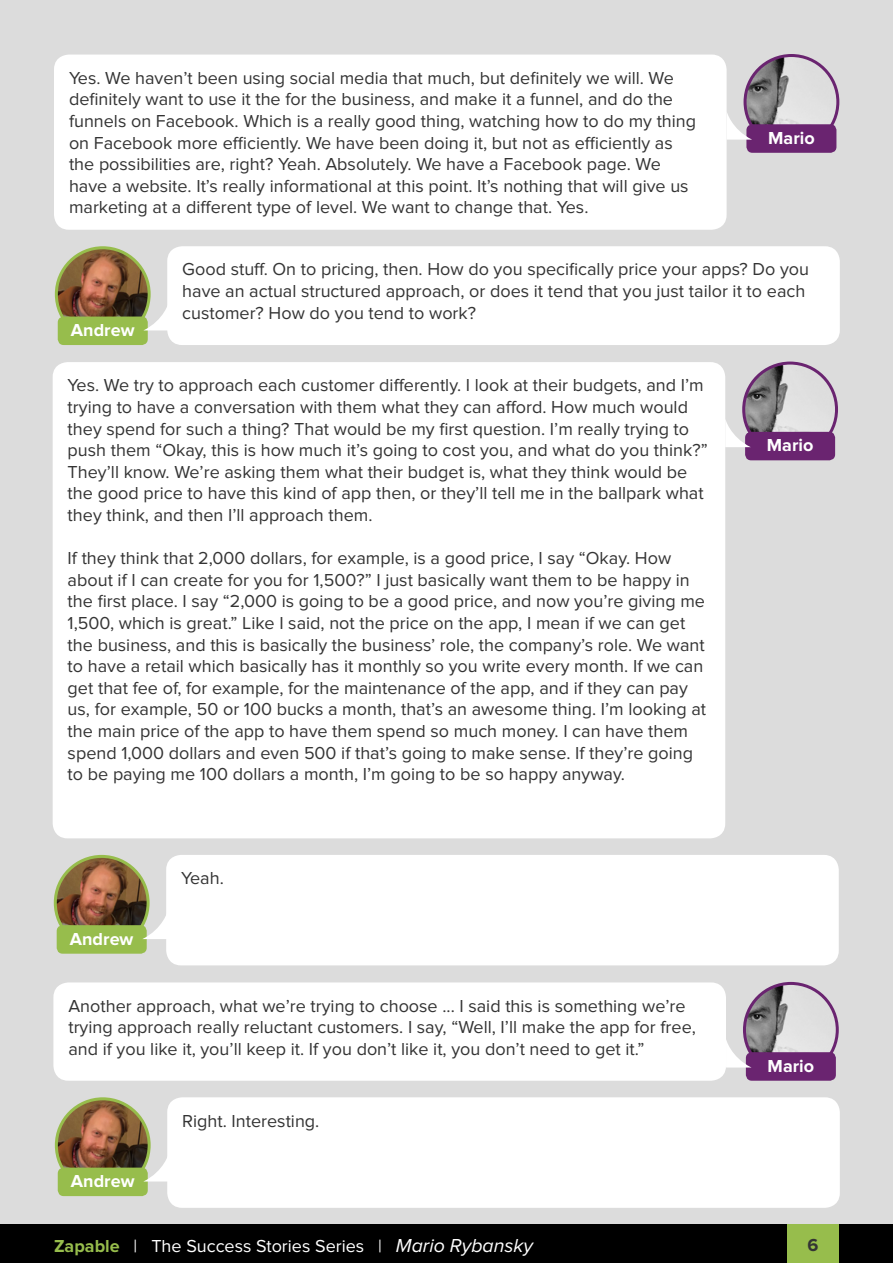
<style>
.page{position:relative;width:893px;height:1263px;background:#dcdcdc}
.page>*{position:absolute;margin:0;border:0;box-sizing:border-box;transform-origin:0 0}
.t1{font:18px/21.6px "Proxima Nova";color:#343434}
.t2{font:18px "Proxima Nova";color:#fff}
.t3{font:700 18px "Proxima Nova";color:#fff}
.t4{font:700 18px "Proxima Nova";color:#343434}
.s1{font-weight:700;color:#97bd4c}
.s2{font-style:italic;font-size:19.5px}
</style>
<div class="page">
<div style="left:0;top:1224px;width:893px;height:39px;background:#000"></div>
<div style="left:787px;top:1224px;width:52px;height:39px;background:#97bd4c"></div>
<div style="left:54px;top:55px;width:673px;height:175px;background:#fff;border-radius:15px"></div>
<img style="left:745px;top:56px;width:93px;height:92px;border-radius:46px">
<div style="left:743px;top:54px;width:96px;height:96px;border:3px solid #6a2470;border-radius:50%"></div>
<div style="left:746px;top:124px;width:90px;height:29px;background:#6a2470;border-radius:6px"></div>
<svg style="left:727px;top:111px;width:25px;height:29px"></svg>
<div style="left:167px;top:246px;width:673px;height:99px;background:#fff;border-radius:15px"></div>
<img style="left:56px;top:248px;width:93px;height:93px;border-radius:46px">
<div style="left:55px;top:246px;width:96px;height:96px;border:3px solid #97bd4c;border-radius:50%"></div>
<div style="left:58px;top:317px;width:90px;height:28px;background:#97bd4c;border-radius:6px"></div>
<svg style="left:143px;top:302px;width:24px;height:28px"></svg>
<div style="left:53px;top:362px;width:672px;height:476px;background:#fff;border-radius:15px"></div>
<img style="left:744px;top:363px;width:92px;height:93px;border-radius:46px">
<div style="left:742px;top:362px;width:96px;height:95px;border:3px solid #6a2470;border-radius:50%"></div>
<div style="left:745px;top:432px;width:90px;height:28px;background:#6a2470;border-radius:6px"></div>
<svg style="left:725px;top:419px;width:26px;height:28px"></svg>
<div style="left:166px;top:855px;width:673px;height:110px;background:#fff;border-radius:15px"></div>
<img style="left:55px;top:856px;width:93px;height:93px;border-radius:46px">
<div style="left:54px;top:855px;width:96px;height:96px;border:3px solid #97bd4c;border-radius:50%"></div>
<div style="left:57px;top:925px;width:90px;height:29px;background:#97bd4c;border-radius:6px"></div>
<svg style="left:142px;top:910px;width:24px;height:29px"></svg>
<div style="left:53px;top:982px;width:673px;height:99px;background:#fff;border-radius:15px"></div>
<img style="left:744px;top:983px;width:93px;height:93px;border-radius:46px">
<div style="left:743px;top:982px;width:96px;height:96px;border:3px solid #6a2470;border-radius:50%"></div>
<div style="left:746px;top:1052px;width:90px;height:29px;background:#6a2470;border-radius:6px"></div>
<svg style="left:726px;top:1039px;width:25px;height:28px"></svg>
<div style="left:167px;top:1097px;width:673px;height:111px;background:#fff;border-radius:15px"></div>
<img style="left:56px;top:1099px;width:93px;height:92px;border-radius:46px">
<div style="left:55px;top:1097px;width:96px;height:96px;border:3px solid #97bd4c;border-radius:50%"></div>
<div style="left:58px;top:1167px;width:90px;height:29px;background:#97bd4c;border-radius:6px"></div>
<svg style="left:143px;top:1153px;width:24px;height:28px"></svg>
<p class="t1" style="left:69px;top:67px;width:629px">Yes. We haven’t been using social media that much, but definitely we will. We definitely want to use it the for the business, and make it a funnel, and do the funnels on Facebook. Which is a really good thing, watching how to do my thing on Facebook more efficiently. We have been doing it, but not as efficiently as the possibilities are, right? Yeah. Absolutely. We have a Facebook page. We have a website. It’s really informational at this point. It’s nothing that will give us marketing at a different type of level. We want to change that. Yes.</p>
<p class="t3" style="left:768px;top:127px;width:48px">Mario</p>
<p class="t3" style="left:71px;top:320px;width:65px">Andrew</p>
<p class="t1" style="left:182px;top:259px;width:628px">Good stuff. On to pricing, then. How do you specifically price your apps? Do you have an actual structured approach, or does it tend that you just tailor it to each customer? How do you tend to work?</p>
<p class="t1" style="left:68px;top:375px;width:641px">Yes. We try to approach each customer differently. I look at their budgets, and I’m trying to have a conversation with them what they can afford. How much would they spend for such a thing? That would be my first question. I’m really trying to push them “Okay, this is how much it’s going to cost you, and what do you think?” They’ll know. We’re asking them what their budget is, what they think would be the good price to have this kind of app then, or they’ll tell me in the ballpark what they think, and then I’ll approach them.</p>
<p class="t1" style="left:68px;top:548px;width:640px">If they think that 2,000 dollars, for example, is a good price, I say “Okay. How about if I can create for you for 1,500?” I just basically want them to be happy in the first place. I say “2,000 is going to be a good price, and now you’re giving me 1,500, which is great.” Like I said, not the price on the app, I mean if we can get the business, and this is basically the business’ role, the company’s role. We want to have a retail which basically has it monthly so you write every month. If we can get that fee of, for example, for the maintenance of the app, and if they can pay us, for example, 50 or 100 bucks a month, that’s an awesome thing. I’m looking at the main price of the app to have them spend so much money. I can have them spend 1,000 dollars and even 500 if that’s going to make sense. If they’re going to be paying me 100 dollars a month, I’m going to be so happy anyway.</p>
<p class="t3" style="left:70px;top:928px;width:65px">Andrew</p>
<p class="t1" style="left:181px;top:867px;width:44px">Yeah.</p>
<p class="t1" style="left:68px;top:995px;width:629px">Another approach, what we’re trying to choose ... I said this is something we’re trying approach really reluctant customers. I say, “Well, I’ll make the app for free, and if you like it, you’ll keep it. If you don’t like it, you don’t need to get it.”</p>
<p class="t3" style="left:71px;top:1171px;width:65px">Andrew</p>
<p class="t1" style="left:182px;top:1110px;width:139px">Right. Interesting.</p>
<p class="t3" style="left:767px;top:435px;width:48px">Mario</p>
<p class="t3" style="left:768px;top:1055px;width:48px">Mario</p>
<p class="t2" style="left:54px;top:1235px;width:481px"><span class="s1">Zapable</span> | The Success Stories Series | <span class="s2">Mario Rybansky</span></p>
<p class="t4" style="left:807px;top:1234px;width:12px">6</p>
</div>
